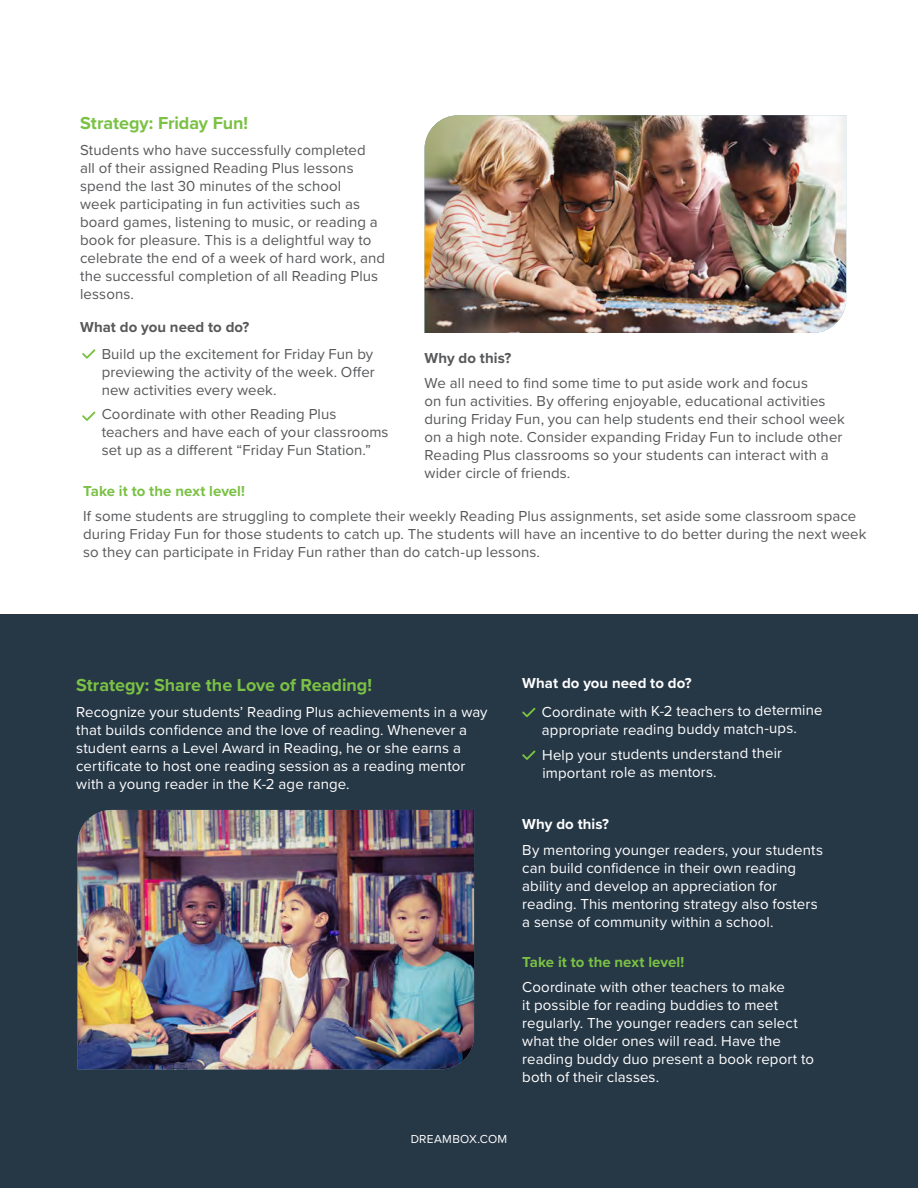
<style>
.page{position:relative;width:918px;height:1188px;background:#fff}
.page>*{position:absolute;margin:0;border:0;box-sizing:border-box;transform-origin:0 0}
.t1{font:700 18px "Proxima Nova";letter-spacing:-.005em;color:#7ac144}
.t2{font:15px/18px "Proxima Nova";letter-spacing:.005em;color:#57585a}
.t3{font:15px/18px "Proxima Nova";letter-spacing:.005em;color:#fff}
.t4{font:700 15px "Proxima Nova";letter-spacing:.005em;color:#7ac144}
.t5{font:700 15px "Proxima Nova";letter-spacing:.005em;color:#57585a}
.t6{font:700 15px "Proxima Nova";letter-spacing:.005em;color:#fff}
.t7{font:12px "Proxima Nova";letter-spacing:.02em;color:#fff}
</style>
<div class="page">
<svg style="left:82px;top:349px;width:13px;height:10px"></svg>
<svg style="left:82px;top:411px;width:13px;height:10px"></svg>
<img style="left:425px;top:115px;width:421px;height:218px">
<div style="left:0;top:614px;width:918px;height:574px;background:#263746"></div>
<svg style="left:522px;top:708px;width:14px;height:9px"></svg>
<svg style="left:522px;top:750px;width:14px;height:10px"></svg>
<img style="left:78px;top:810px;width:396px;height:259px">
<p class="t1" style="left:80px;top:110px;width:169px">Strategy: Friday Fun!</p>
<p class="t2" style="left:80px;top:141px;width:307px">Students who have successfully completed<br>all of their assigned Reading Plus lessons spend the last 30 minutes of the school<br>week participating in fun activities such as board games, listening to music, or reading a book for pleasure. This is a delightful way to celebrate the end of a week of hard work, and the successful completion of all Reading Plus lessons.</p>
<p class="t5" style="left:80px;top:316px;width:171px">What do you need to do?</p>
<p class="t2" style="left:102px;top:344px;width:275px;text-align:justify">Build up the excitement for Friday Fun by previewing the activity of the week. Offer new activities every week.</p>
<p class="t2" style="left:102px;top:405px;width:288px">Coordinate with other Reading Plus teachers and have each of your classrooms set up as a different “Friday Fun Station.”</p>
<p class="t5" style="left:425px;top:347px;width:88px">Why do this?</p>
<p class="t2" style="left:425px;top:374px;width:422px">We all need to find some time to put aside work and focus<br>on fun activities. By offering enjoyable, educational activities during Friday Fun, you can help students end their school week on a high note. Consider expanding Friday Fun to include other Reading Plus classrooms so your students can interact with a wider circle of friends.</p>
<p class="t4" style="left:83px;top:480px;width:163px">Take it to the next level!</p>
<p class="t2" style="left:83px;top:507px;width:785px">If some students are struggling to complete their weekly Reading Plus assignments, set aside some classroom space during Friday Fun for those students to catch up. The students will have an incentive to do better during the next week so they can participate in Friday Fun rather than do catch-up lessons.</p>
<p class="t1" style="left:76px;top:671px;width:297px">Strategy: Share the Love of Reading!</p>
<p class="t3" style="left:76px;top:703px;width:413px">Recognize your students’ Reading Plus achievements in a way that builds confidence and the love of reading. Whenever a student earns a Level Award in Reading, he or she earns a certificate to host one reading session as a reading mentor with a young reader in the K-2 age range.</p>
<p class="t6" style="left:522px;top:672px;width:171px">What do you need to do?</p>
<p class="t3" style="left:541px;top:704px;width:282px;rotate:-1deg">Coordinate with K-2 teachers to determine appropriate reading buddy match-ups.</p>
<p class="t3" style="left:542px;top:747px;width:242px;rotate:-1deg">Help your students understand their important role as mentors.</p>
<p class="t6" style="left:522px;top:813px;width:88px">Why do this?</p>
<p class="t3" style="left:522px;top:841px;width:302px">By mentoring younger readers, your students can build confidence in their own reading ability and develop an appreciation for reading. This mentoring strategy also fosters a sense of community within a school.</p>
<p class="t4" style="left:522px;top:951px;width:163px">Take it to the next level!</p>
<p class="t3" style="left:522px;top:977px;width:293px">Coordinate with other teachers to make<br>it possible for reading buddies to meet regularly. The younger readers can select what the older ones will read. Have the reading buddy duo present a book report to both of their classes.</p>
<p class="t7" style="left:411px;top:1131px;width:98px">DREAMBOX.COM</p>
</div>
